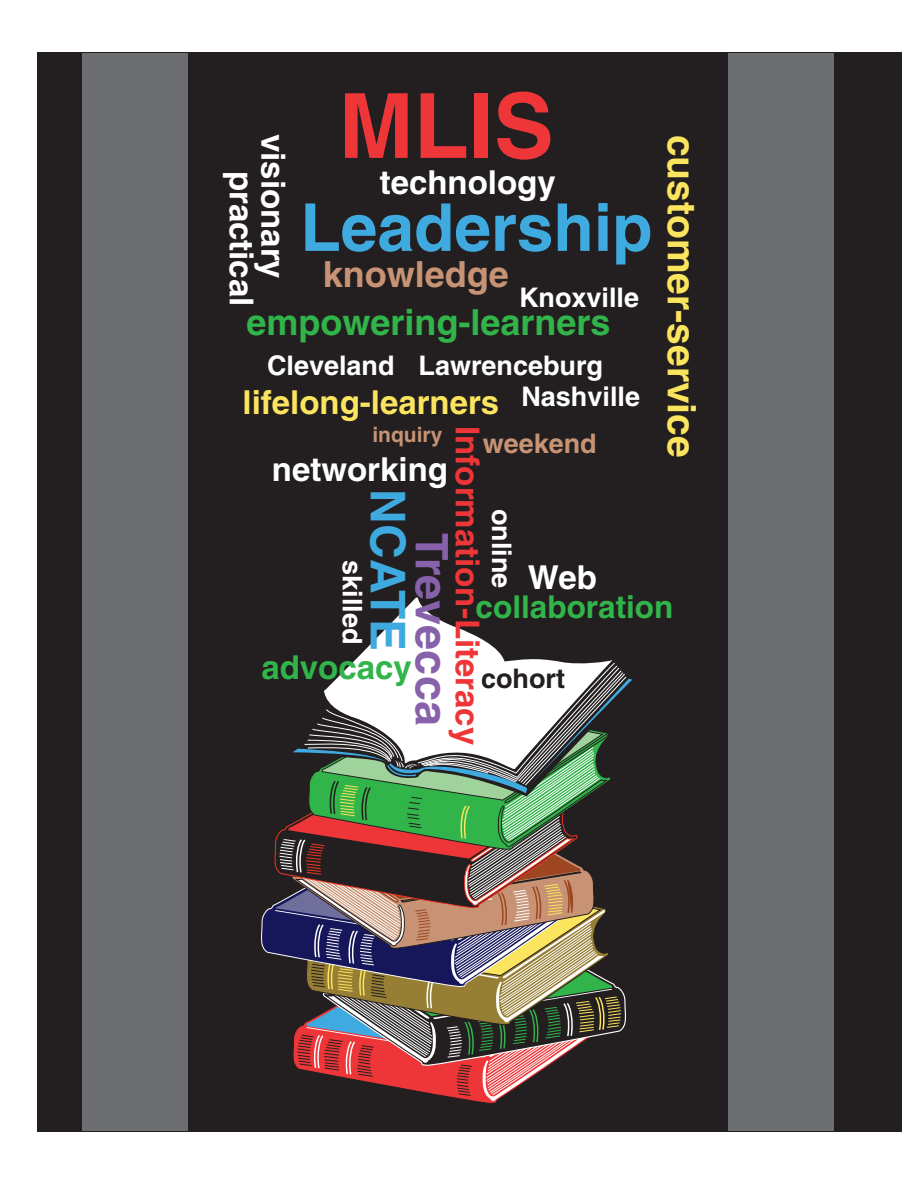
<style>
.page{position:relative;width:918px;height:1188px;background:#fff}
.page>*{position:absolute;margin:0;border:0;box-sizing:border-box;transform-origin:0 0}
.t1{font:700 90px "Helvetica";color:#ee3638}
.t2{font:700 66px "Helvetica";color:#3faae0}
.t3{font:700 48px "Helvetica";color:#3faae0}
.t4{font:700 45px "Helvetica";color:#8762aa}
.t5{font:700 39px "Helvetica";color:#fbe45e}
.t6{font:700 36px "Helvetica";color:#31b44a}
.t7{font:700 36px "Helvetica";color:#c79374}
.t8{font:700 33px "Helvetica";color:#fff}
.t9{font:700 33px "Helvetica";color:#ee3638}
.t10{font:700 33px "Helvetica";color:#fbe45e}
.t11{font:700 33px "Helvetica";color:#31b44a}
.t12{font:700 31.5px "Helvetica";color:#31b44a}
.t13{font:700 27px "Helvetica";color:#fff}
.t14{font:700 27px "Helvetica";color:#c79374}
.t15{font:700 27px "Helvetica";color:#231f20}
.t16{font:700 21px "Helvetica";color:#c79374}
</style>
<div class="page">
<div style="left:38px;top:53px;width:864px;height:1079px;background:#231f20"></div>
<svg style="left:261px;top:905px;width:13px;height:49px"></svg>
<svg style="left:353px;top:598px;width:260px;height:64px"></svg>
<svg style="left:274px;top:662px;width:358px;height:440px"></svg>
<div style="left:82px;top:54px;width:106px;height:1077px;background:#6c6d70"></div>
<div style="left:728px;top:53px;width:105px;height:1078px;background:#6c6d70"></div>
<h1 class="t1" style="left:339px;top:71px;width:217px">MLIS</h1>
<p class="t8" style="left:293px;top:134px;width:146px;rotate:90deg">visionary</p>
<h3 class="t6" style="left:247px;top:300px;width:366px">empowering-learners</h3>
<h3 class="t5" style="left:706px;top:135px;width:324px;rotate:90deg">customer-service</h3>
<p class="t8" style="left:380px;top:162px;width:178px">technology</p>
<p class="t8" style="left:262px;top:171px;width:137px;rotate:90deg">practical</p>
<h2 class="t2" style="left:300px;top:187px;width:354px">Leadership</h2>
<h3 class="t7" style="left:323px;top:252px;width:188px">knowledge</h3>
<p class="t13" style="left:519px;top:281px;width:122px">Knoxville</p>
<p class="t13" style="left:267px;top:349px;width:129px">Cleveland</p>
<p class="t13" style="left:419px;top:349px;width:186px">Lawrenceburg</p>
<p class="t13" style="left:521px;top:380px;width:120px">Nashville</p>
<p class="t10" style="left:243px;top:382px;width:258px">lifelong-learners</p>
<p class="t16" style="left:372px;top:422px;width:72px">inquiry</p>
<p class="t8" style="left:272px;top:449px;width:178px">networking</p>
<p class="t9" style="left:487px;top:426px;width:321px;rotate:90deg">Information-Literacy</p>
<p class="t14" style="left:483px;top:427px;width:116px">weekend</p>
<h3 class="t3" style="left:417px;top:489px;width:163px;rotate:90deg">NCATE</h3>
<p class="t13" style="left:518px;top:509px;width:81px;rotate:90deg">online</p>
<h3 class="t4" style="left:459px;top:533px;width:194px;rotate:90deg">Trevecca</h3>
<p class="t13" style="left:369px;top:560px;width:86px;rotate:90deg">skilled</p>
<p class="t11" style="left:261px;top:647px;width:152px">advocacy</p>
<p class="t8" style="left:528px;top:557px;width:71px">Web</p>
<p class="t12" style="left:476px;top:588px;width:199px">collaboration</p>
<p class="t15" style="left:481px;top:662px;width:85px">cohort</p>
</div>
